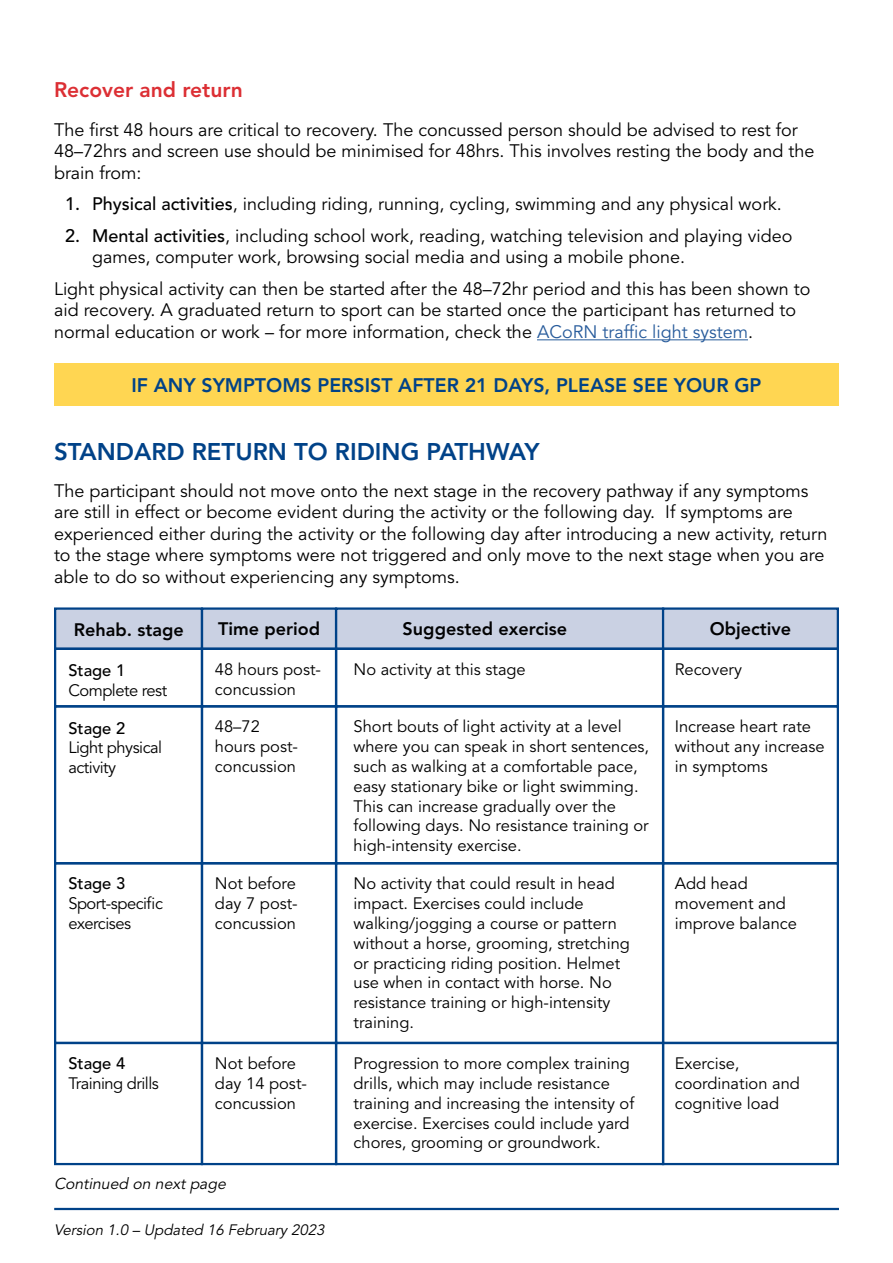
<style>
.page{position:relative;width:893px;height:1263px;background:#fff}
.page>*{position:absolute;margin:0;border:0;box-sizing:border-box;transform-origin:0 0}
.t1{font:800 24px "Avenir";color:#004288}
.t2{font:800 21px "Avenir";color:#dc2f34}
.t3{font:800 19.5px "Avenir";color:#004288}
.t4{font:18px/21.6px "Avenir LT Std";color:#000}
.t5{font:800 18px "Avenir";color:#020203}
.t6{font:16.5px/19.8px "Avenir LT Std";color:#000}
.t7{font:16.5px/19.8px "Avenir LT Std";letter-spacing:-.03em;color:#000}
.t8{font:500 16.5px "Avenir LT Std";color:#000}
.t9{font:italic 15.75px "Avenir LT Std";color:#000}
.t10{font:italic 15px "Avenir LT Std";color:#000}
.s1{font-weight:500}
.s2{color:#275b9b}
</style>
<div class="page">
<hr style="left:54px;top:1208px;width:785px;height:2px;background:#004288">
<hr style="left:537px;top:339px;width:211px;height:1px;background:#275b9b">
<div style="left:54px;top:607px;width:149px;height:43px;background:#cad1e3;border:2px solid #004288"></div>
<div style="left:54px;top:648px;width:149px;height:59px;border:2px solid #004288"></div>
<div style="left:201px;top:607px;width:136px;height:43px;background:#cad1e3;border:2px solid #004288"></div>
<div style="left:201px;top:648px;width:136px;height:59px;border:2px solid #004288"></div>
<div style="left:335px;top:607px;width:329px;height:43px;background:#cad1e3;border:2px solid #004288"></div>
<div style="left:335px;top:648px;width:329px;height:59px;border:2px solid #004288"></div>
<div style="left:662px;top:607px;width:177px;height:43px;background:#cad1e3;border:2px solid #004288"></div>
<div style="left:662px;top:648px;width:177px;height:59px;border:2px solid #004288"></div>
<div style="left:54px;top:705px;width:149px;height:159px;border:2px solid #004288"></div>
<div style="left:201px;top:705px;width:136px;height:159px;border:2px solid #004288"></div>
<div style="left:335px;top:705px;width:329px;height:159px;border:2px solid #004288"></div>
<div style="left:662px;top:705px;width:177px;height:159px;border:2px solid #004288"></div>
<div style="left:54px;top:862px;width:149px;height:182px;border:2px solid #004288"></div>
<div style="left:201px;top:862px;width:136px;height:182px;border:2px solid #004288"></div>
<div style="left:335px;top:862px;width:329px;height:182px;border:2px solid #004288"></div>
<div style="left:662px;top:862px;width:177px;height:182px;border:2px solid #004288"></div>
<div style="left:54px;top:1042px;width:149px;height:123px;border:2px solid #004288"></div>
<div style="left:201px;top:1042px;width:136px;height:123px;border:2px solid #004288"></div>
<div style="left:335px;top:1042px;width:329px;height:123px;border:2px solid #004288"></div>
<div style="left:662px;top:1042px;width:177px;height:123px;border:2px solid #004288"></div>
<div style="left:54px;top:363px;width:785px;height:43px;background:#ffd652"></div>
<p class="t2" style="left:54px;top:77px;width:190px">Recover and return</p>
<p class="t4" style="left:54px;top:119px;width:762px">The first 48 hours are critical to recovery. The concussed person should be advised to rest for<br>48–72hrs and screen use should be minimised for 48hrs. This involves resting the body and the brain from:</p>
<p class="t4" style="left:65px;top:194px;width:718px"><span class="s1">1. Physical activities</span>, including riding, running, cycling, swimming and any physical work.</p>
<p class="t4" style="left:92px;top:225px;width:702px;text-indent:-27px"><span class="s1">2. Mental activities</span>, including school work, reading, watching television and playing video games, computer work, browsing social media and using a mobile phone.</p>
<p class="t4" style="left:54px;top:278px;width:758px">Light physical activity can then be started after the 48–72hr period and this has been shown to aid recovery. A graduated return to sport can be started once the participant has returned to normal education or work – for more information, check the <span class="s2">ACoRN traffic light system</span>.</p>
<p class="t3" style="left:131px;top:374px;width:632px">IF ANY SYMPTOMS PERSIST AFTER 21 DAYS, PLEASE SEE YOUR GP</p>
<h1 class="t1" style="left:54px;top:438px;width:487px">STANDARD RETURN TO RIDING PATHWAY</h1>
<p class="t4" style="left:54px;top:480px;width:775px">The participant should not move onto the next stage in the recovery pathway if any symptoms are still in effect or become evident during the activity or the following day. If symptoms are experienced either during the activity or the following day after introducing a new activity, return to the stage where symptoms were not triggered and only move to the next stage when you are able to do so without experiencing any symptoms.</p>
<p class="t5" style="left:74px;top:619px;width:111px">Rehab. stage</p>
<p class="t8" style="left:68px;top:661px;width:58px">Stage 1</p>
<p class="t7" style="left:68px;top:681px;width:100px">Complete rest</p>
<p class="t5" style="left:218px;top:618px;width:104px">Time period</p>
<p class="t6" style="left:215px;top:660px;width:108px">48 hours post&shy;concussion</p>
<p class="t5" style="left:403px;top:618px;width:166px">Suggested exercise</p>
<p class="t6" style="left:354px;top:660px;width:174px">No activity at this stage</p>
<p class="t5" style="left:710px;top:618px;width:83px">Objective</p>
<p class="t6" style="left:675px;top:660px;width:69px">Recovery</p>
<p class="t8" style="left:68px;top:718px;width:58px">Stage 2</p>
<p class="t7" style="left:68px;top:738px;width:95px">Light physical activity</p>
<p class="t8" style="left:68px;top:874px;width:58px">Stage 3</p>
<p class="t7" style="left:68px;top:894px;width:96px">Sport-specific exercises</p>
<p class="t6" style="left:215px;top:717px;width:85px">48–72 hours post&shy;concussion</p>
<p class="t6" style="left:354px;top:717px;width:297px">Short bouts of light activity at a level where you can speak in short sentences, such as walking at a comfortable pace, easy stationary bike or light swimming.<br>This can increase gradually over the following days. No resistance training or high-intensity exercise.</p>
<p class="t6" style="left:675px;top:717px;width:152px">Increase heart rate without any increase in symptoms</p>
<p class="t6" style="left:215px;top:874px;width:84px;text-align:justify">Not before day 7 post&shy;concussion</p>
<p class="t6" style="left:354px;top:874px;width:278px">No activity that could result in head impact. Exercises could include walking/jogging a course or pattern without a horse, grooming, stretching or practicing riding position. Helmet use when in contact with horse. No resistance training or high-intensity training.</p>
<p class="t6" style="left:675px;top:874px;width:124px">Add head movement and improve balance</p>
<p class="t6" style="left:215px;top:1054px;width:93px">Not before day 14 post&shy;concussion</p>
<p class="t6" style="left:354px;top:1054px;width:282px">Progression to more complex training drills, which may include resistance training and increasing the intensity of exercise. Exercises could include yard chores, grooming or groundwork.</p>
<p class="t6" style="left:675px;top:1054px;width:127px">Exercise, coordination and cognitive load</p>
<p class="t9" style="left:54px;top:1174px;width:177px">Continued on next page</p>
<p class="t8" style="left:68px;top:1054px;width:58px">Stage 4</p>
<p class="t7" style="left:68px;top:1074px;width:92px">Training drills</p>
<p class="t10" style="left:54px;top:1221px;width:275px">Version 1.0 – Updated 16 February 2023</p>
</div>
